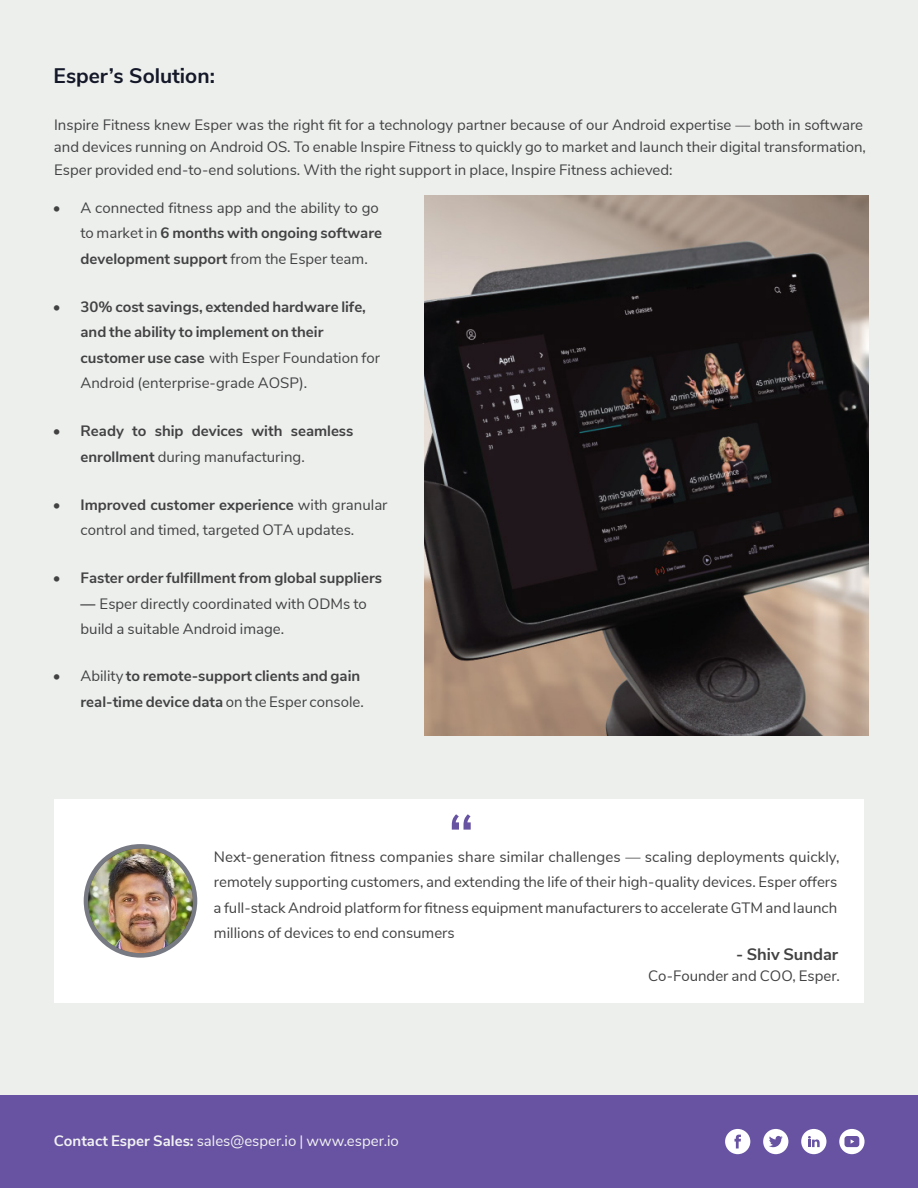
<style>
.page{position:relative;width:918px;height:1188px;background:#edefed}
.page>*{position:absolute;margin:0;border:0;box-sizing:border-box;transform-origin:0 0}
.t1{font:70.5px "Nunito Sans";color:#6753a2}
.t2{font:700 21px "Nunito Sans";color:#141828}
.t3{font:700 16.5px "Nunito Sans";color:#424243}
.t4{font:15px/25.5px "Nunito Sans";color:#424243}
.t5{font:700 15px/25.5px "Nunito Sans";color:#424243}
.t6{font:15px "Nunito Sans";color:#f2f2f2}
.s1{font-weight:600}
.s2{font-weight:700}
.s3{font-weight:400}
</style>
<div class="page">
<div style="left:0;top:1095px;width:918px;height:93px;background:#6753a2"></div>
<div style="left:725px;top:1129px;width:25px;height:25px;background:#fff;border-radius:50%"></div>
<svg style="left:734px;top:1135px;width:7px;height:13px"></svg>
<div style="left:839px;top:1129px;width:26px;height:25px;background:#fff;border-radius:50%"></div>
<svg style="left:844px;top:1136px;width:15px;height:11px"></svg>
<div style="left:763px;top:1129px;width:25px;height:25px;background:#fff;border-radius:50%"></div>
<svg style="left:769px;top:1136px;width:14px;height:11px"></svg>
<div style="left:801px;top:1129px;width:25px;height:25px;background:#fff;border-radius:50%"></div>
<svg style="left:808px;top:1136px;width:12px;height:11px"></svg>
<div style="left:54px;top:799px;width:810px;height:204px;background:#fff"></div>
<svg style="left:84px;top:844px;width:113px;height:114px;background:#7b7d85"></svg>
<img style="left:88px;top:849px;width:105px;height:104px;border-radius:52px">
<img style="left:424px;top:195px;width:444px;height:540px">
<p class="t2" style="left:54px;top:61px;width:163px">Esper’s Solution:</p>
<p class="t4" style="left:54px;top:112px;width:814px;line-height:22.5px">Inspire Fitness knew Esper was the right fit for a technology partner because of our Android expertise — both in software and devices running on Android OS. To enable Inspire Fitness to quickly go to market and launch their digital transformation,<br>Esper provided end-to-end solutions. With the right support in place, Inspire Fitness achieved:</p>
<p class="t4" style="left:81px;top:194px;width:303px;text-indent:-28px"><span class="s1">•</span> A connected fitness app and the ability to go to market in <span class="s2">6 months with ongoing software development support</span> from the Esper team.</p>
<p class="t5" style="left:81px;top:293px;width:301px;text-indent:-28px"><span class="s1">•</span> 30% cost savings, extended hardware life, and the ability to implement on their customer use case <span class="s3">with Esper Foundation for Android (enterprise-grade AOSP).</span></p>
<p class="t5" style="left:81px;top:417px;width:274px;text-indent:-28px"><span class="s1">•</span> Ready to ship devices with seamless enrollment <span class="s3">during manufacturing.</span></p>
<p class="t4" style="left:53px;top:491px;width:336px;text-align:center"><span class="s1">•</span> <span class="s2">Improved customer experience</span> with granular control and timed, targeted OTA updates.</p>
<p class="t5" style="left:53px;top:564px;width:331px"><span class="s1">•</span> Faster order fulfillment from global suppliers</p>
<p class="t4" style="left:81px;top:590px;width:288px"><span class="s2">—</span> Esper directly coordinated with ODMs to build a suitable Android image.</p>
<p class="t5" style="left:53px;top:663px;width:313px;text-align:right"><span class="s1">•</span> <span class="s3">Ability</span> to remote-support clients and gain real-time device data <span class="s3">on the Esper console.</span></p>
<p class="t1" style="left:447px;top:788px;width:29px">“</p>
<p class="t4" style="left:214px;top:843px;width:628px">Next-generation fitness companies share similar challenges — scaling deployments quickly, remotely supporting customers, and extending the life of their high-quality devices. Esper offers a full-stack Android platform for fitness equipment manufacturers to accelerate GTM and launch millions of devices to end consumers</p>
<p class="t6" style="left:54px;top:1130px;width:346px"><span class="s2">Contact Esper Sales:</span> sales@esper.io | www.esper.io</p>
<p class="t3" style="left:736px;top:942px;width:104px">- Shiv Sundar</p>
<p class="t4" style="left:648px;top:962px;width:193px">Co-Founder and COO, Esper.</p>
</div>
